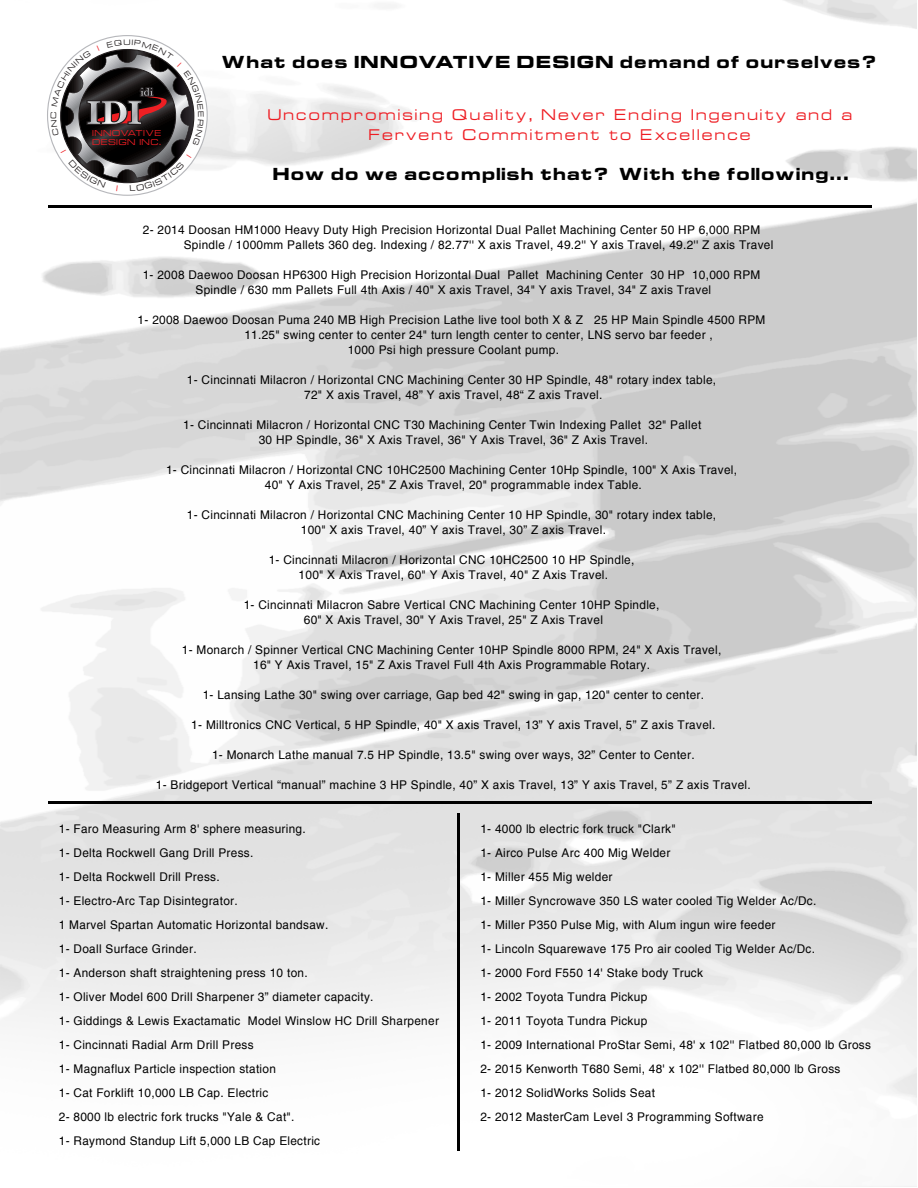
<style>
.page{position:relative;width:918px;height:1188px;background:#fff}
.page>*{position:absolute;margin:0;border:0;box-sizing:border-box;transform-origin:0 0}
.t1{font:30px "Square 721 Bold Ex BT";letter-spacing:-.01em;color:#000}
.t2{font:19.95px/20.1px "Square 721 Ex BT";letter-spacing:.08em;color:#ee1d23;text-align:center}
.t3{font:12px/24px "Helvetica";letter-spacing:.025em;color:#000;text-align:center}
.t4{font:11.1px/9.4px "Square 721 Ex BT";letter-spacing:.035em;color:#ee1d23}
.t5{font:10.2px "Square 721 Ex BT";color:#231f20}
</style>
<div class="page">
<img style="left:0;top:0;width:916px;height:1187px">
<hr style="left:48px;top:801px;width:824px;height:3px;background:#000">
<hr style="left:48px;top:206px;width:824px;height:2px;background:#000">
<hr style="left:457px;top:813px;width:3px;height:337px;background:#000">
<svg style="left:47px;top:35px;width:161px;height:161px"></svg>
<p class="t5" style="left:123px;top:38px;width:9px">U</p>
<p class="t4" style="left:92px;top:128px;width:71px">INNOVATIVE<br>DESIGN INC.</p>
<h1 class="t1" style="left:221px;top:40px;width:657px">What does INNOVATIVE DESIGN demand of ourselves?</h1>
<h2 class="t2" style="left:267px;top:105px;width:586px">Uncompromising Quality, Never Ending Ingenuity and a<br>Fervent Commitment to Excellence</h2>
<h1 class="t1" style="left:272px;top:152px;width:579px">How do we accomplish that? With the following...</h1>
<p class="t3" style="left:184px;top:223px;width:591px;line-height:15px;text-align:left;text-indent:-41px">2- 2014 Doosan HM1000 Heavy Duty High Precision Horizontal Dual Pallet Machining Center 50 HP 6,000 RPM<br>Spindle / 1000mm Pallets 360 deg. Indexing / 82.77'' X axis Travel, 49.2'' Y axis Travel, 49.2'' Z axis Travel</p>
<p class="t3" style="left:143px;top:268px;width:619px;line-height:15px">1- 2008 Daewoo Doosan HP6300 High Precision Horizontal Dual Pallet Machining Center 30 HP 10,000 RPM<br>Spindle / 630 mm Pallets Full 4th Axis / 40" X axis Travel, 34" Y axis Travel, 34" Z axis Travel</p>
<p class="t3" style="left:138px;top:308px;width:629px">1- 2008 Daewoo Doosan Puma 240 MB High Precision Lathe live tool both X &amp; Z 25 HP Main Spindle 4500 RPM</p>
<p class="t3" style="left:244px;top:323px;width:470px">11.25" swing center to center 24" turn length center to center, LNS servo bar feeder ,</p>
<p class="t3" style="left:348px;top:338px;width:213px">1000 Psi high pressure Coolant pump.</p>
<p class="t3" style="left:187px;top:373px;width:531px;line-height:15px">1- Cincinnati Milacron / Horizontal CNC Machining Center 30 HP Spindle, 48" rotary index table,<br>72" X axis Travel, 48” Y axis Travel, 48“ Z axis Travel.</p>
<p class="t3" style="left:259px;top:418px;width:444px;line-height:15px;text-align:left;text-indent:-76px">1- Cincinnati Milacron / Horizontal CNC T30 Machining Center Twin Indexing Pallet 32" Pallet<br>30 HP Spindle, 36" X Axis Travel, 36" Y Axis Travel, 36" Z Axis Travel.</p>
<p class="t3" style="left:166px;top:463px;width:573px;line-height:15px">1- Cincinnati Milacron / Horizontal CNC 10HC2500 Machining Center 10Hp Spindle, 100" X Axis Travel,<br>40" Y Axis Travel, 25" Z Axis Travel, 20" programmable index Table.</p>
<p class="t3" style="left:187px;top:508px;width:531px;line-height:15px">1- Cincinnati Milacron / Horizontal CNC Machining Center 10 HP Spindle, 30" rotary index table,<br>100" X axis Travel, 40” Y axis Travel, 30” Z axis Travel.</p>
<p class="t3" style="left:269px;top:553px;width:367px;line-height:15px">1- Cincinnati Milacron / Horizontal CNC 10HC2500 10 HP Spindle,<br>100" X Axis Travel, 60" Y Axis Travel, 40" Z Axis Travel.</p>
<p class="t3" style="left:244px;top:598px;width:417px;line-height:15px">1- Cincinnati Milacron Sabre Vertical CNC Machining Center 10HP Spindle,<br>60" X Axis Travel, 30" Y Axis Travel, 25" Z Axis Travel</p>
<p class="t3" style="left:182px;top:643px;width:541px;line-height:15px">1- Monarch / Spinner Vertical CNC Machining Center 10HP Spindle 8000 RPM, 24" X Axis Travel,<br>16" Y Axis Travel, 15" Z Axis Travel Full 4th Axis Programmable Rotary.</p>
<p class="t3" style="left:203px;top:683px;width:503px">1- Lansing Lathe 30" swing over carriage, Gap bed 42" swing in gap, 120" center to center.</p>
<p class="t3" style="left:191px;top:713px;width:526px">1- Milltronics CNC Vertical, 5 HP Spindle, 40" X axis Travel, 13” Y axis Travel, 5” Z axis Travel.</p>
<p class="t3" style="left:212px;top:743px;width:484px">1- Monarch Lathe manual 7.5 HP Spindle, 13.5" swing over ways, 32” Center to Center.</p>
<p class="t3" style="left:156px;top:773px;width:596px">1- Bridgeport Vertical “manual” machine 3 HP Spindle, 40” X axis Travel, 13” Y axis Travel, 5” Z axis Travel.</p>
<p class="t3" style="left:59px;top:817px;width:382px;text-align:left">1- Faro Measuring Arm 8' sphere measuring.<br>1- Delta Rockwell Gang Drill Press.<br>1- Delta Rockwell Drill Press.<br>1- Electro-Arc Tap Disintegrator.<br>1 Marvel Spartan Automatic Horizontal bandsaw.<br>1- Doall Surface Grinder.<br>1- Anderson shaft straightening press 10 ton.<br>1- Oliver Model 600 Drill Sharpener 3” diameter capacity.<br>1- Giddings &amp; Lewis Exactamatic Model Winslow HC Drill Sharpener 1- Cincinnati Radial Arm Drill Press<br>1- Magnaflux Particle inspection station<br>1- Cat Forklift 10,000 LB Cap. Electric<br>2- 8000 lb electric fork trucks "Yale &amp; Cat".<br>1- Raymond Standup Lift 5,000 LB Cap Electric</p>
<p class="t3" style="left:480px;top:817px;width:392px;text-align:left">1- 4000 lb electric fork truck "Clark"<br>1- Airco Pulse Arc 400 Mig Welder<br>1- Miller 455 Mig welder<br>1- Miller Syncrowave 350 LS water cooled Tig Welder Ac/Dc.<br>1- Miller P350 Pulse Mig, with Alum ingun wire feeder<br>1- Lincoln Squarewave 175 Pro air cooled Tig Welder Ac/Dc.<br>1- 2000 Ford F550 14' Stake body Truck<br>1- 2002 Toyota Tundra Pickup<br>1- 2011 Toyota Tundra Pickup<br>1- 2009 International ProStar Semi, 48' x 102'' Flatbed 80,000 lb Gross 2- 2015 Kenworth T680 Semi, 48' x 102'' Flatbed 80,000 lb Gross<br>1- 2012 SolidWorks Solids Seat<br>2- 2012 MasterCam Level 3 Programming Software</p>
</div>
